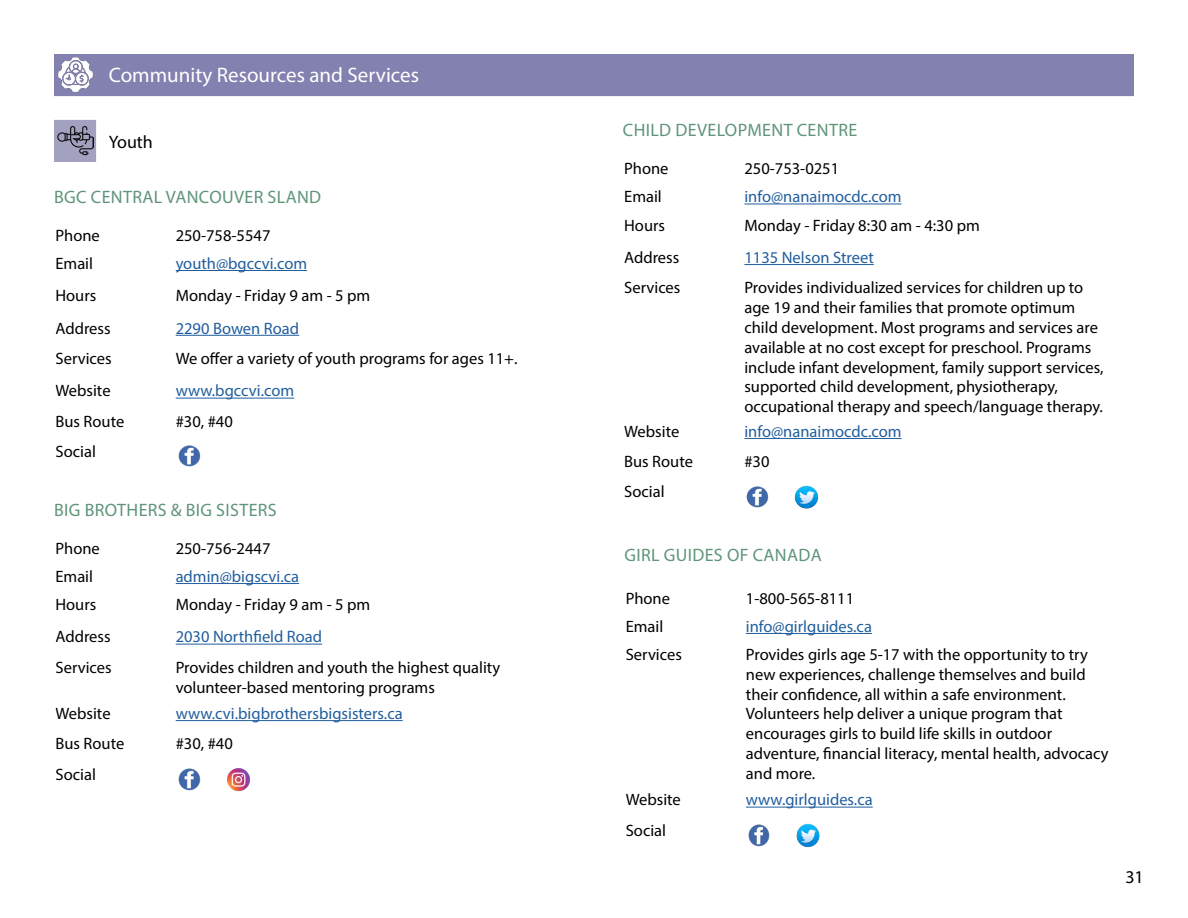
<style>
.page{position:relative;width:1188px;height:918px;background:#fff}
.page>*{position:absolute;margin:0;border:0;box-sizing:border-box;transform-origin:0 0}
.t1{font:21px "Myriad Pro";color:#fff}
.t2{font:18px "Myriad Pro";letter-spacing:.02em;color:#5f9579}
.t3{font:18px "Myriad Pro";color:#000}
.t4{font:16.5px/19.8px "Myriad Pro";color:#000}
.t5{font:16.5px "Myriad Pro";color:#215e9e}
</style>
<div class="page">
<div style="left:54px;top:120px;width:42px;height:42px;background:#a3a1c0"></div>
<img style="left:57px;top:126px;width:36px;height:30px">
<div style="left:54px;top:54px;width:1080px;height:42px;background:#8281af"></div>
<img style="left:58px;top:57px;width:35px;height:35px">
<hr style="left:176px;top:270px;width:131px;height:1px;background:#215e9e">
<hr style="left:176px;top:335px;width:123px;height:1px;background:#215e9e">
<hr style="left:176px;top:398px;width:118px;height:1px;background:#215e9e">
<img style="left:178px;top:444px;width:23px;height:24px;border-radius:12px">
<hr style="left:176px;top:583px;width:123px;height:1px;background:#215e9e">
<hr style="left:176px;top:644px;width:146px;height:1px;background:#215e9e">
<hr style="left:176px;top:720px;width:227px;height:1px;background:#215e9e">
<img style="left:178px;top:768px;width:23px;height:23px;border-radius:12px">
<img style="left:227px;top:768px;width:23px;height:23px;border-radius:12px">
<hr style="left:744px;top:204px;width:158px;height:1px;background:#215e9e">
<hr style="left:744px;top:264px;width:130px;height:1px;background:#215e9e">
<hr style="left:744px;top:438px;width:158px;height:1px;background:#215e9e">
<img style="left:746px;top:485px;width:23px;height:24px;border-radius:12px">
<img style="left:795px;top:485px;width:23px;height:24px;border-radius:12px">
<hr style="left:746px;top:633px;width:126px;height:1px;background:#215e9e">
<hr style="left:746px;top:807px;width:127px;height:1px;background:#215e9e">
<img style="left:747px;top:824px;width:24px;height:23px;border-radius:12px">
<img style="left:796px;top:824px;width:24px;height:23px;border-radius:12px">
<p class="t1" style="left:109px;top:62px;width:312px">Community Resources and Services</p>
<p class="t3" style="left:109px;top:131px;width:46px">Youth</p>
<p class="t2" style="left:54px;top:186px;width:269px">BGC CENTRAL VANCOUVER SLAND</p>
<p class="t4" style="left:56px;top:225px;width:46px">Phone</p>
<p class="t4" style="left:176px;top:225px;width:96px">250-758-5547</p>
<p class="t4" style="left:56px;top:253px;width:39px">Email</p>
<p class="t5" style="left:176px;top:253px;width:133px">youth@bgccvi.com</p>
<p class="t4" style="left:56px;top:286px;width:42px">Hours</p>
<p class="t4" style="left:176px;top:286px;width:196px">Monday - Friday 9 am - 5 pm</p>
<p class="t4" style="left:56px;top:318px;width:57px">Address</p>
<p class="t5" style="left:176px;top:318px;width:125px">2290 Bowen Road</p>
<p class="t4" style="left:56px;top:348px;width:58px">Services</p>
<p class="t4" style="left:176px;top:348px;width:343px">We offer a variety of youth programs for ages 11+.</p>
<p class="t4" style="left:56px;top:381px;width:57px">Website</p>
<p class="t5" style="left:176px;top:381px;width:120px">www.bgccvi.com</p>
<p class="t4" style="left:56px;top:411px;width:70px">Bus Route</p>
<p class="t4" style="left:176px;top:411px;width:59px">#30, #40</p>
<p class="t4" style="left:56px;top:441px;width:42px">Social</p>
<p class="t2" style="left:54px;top:499px;width:224px">BIG BROTHERS &amp; BIG SISTERS</p>
<p class="t4" style="left:56px;top:538px;width:46px">Phone</p>
<p class="t4" style="left:176px;top:538px;width:96px">250-756-2447</p>
<p class="t4" style="left:56px;top:566px;width:39px">Email</p>
<p class="t5" style="left:176px;top:566px;width:125px">admin@bigscvi.ca</p>
<p class="t4" style="left:56px;top:594px;width:42px">Hours</p>
<p class="t4" style="left:176px;top:594px;width:196px">Monday - Friday 9 am - 5 pm</p>
<p class="t4" style="left:56px;top:627px;width:57px">Address</p>
<p class="t5" style="left:176px;top:627px;width:148px">2030 Northfield Road</p>
<p class="t4" style="left:56px;top:657px;width:58px">Services</p>
<p class="t4" style="left:176px;top:657px;width:326px">Provides children and youth the highest quality volunteer-based mentoring programs</p>
<p class="t4" style="left:56px;top:703px;width:57px">Website</p>
<p class="t5" style="left:176px;top:703px;width:229px">www.cvi.bigbrothersbigsisters.ca</p>
<p class="t4" style="left:56px;top:733px;width:70px">Bus Route</p>
<p class="t4" style="left:176px;top:733px;width:59px">#30, #40</p>
<p class="t4" style="left:56px;top:764px;width:42px">Social</p>
<p class="t2" style="left:623px;top:119px;width:236px">CHILD DEVELOPMENT CENTRE</p>
<p class="t4" style="left:624px;top:158px;width:46px">Phone</p>
<p class="t4" style="left:744px;top:158px;width:96px">250-753-0251</p>
<p class="t4" style="left:624px;top:187px;width:39px">Email</p>
<p class="t5" style="left:744px;top:187px;width:159px">info@nanaimocdc.com</p>
<p class="t4" style="left:624px;top:215px;width:42px">Hours</p>
<p class="t4" style="left:744px;top:215px;width:237px">Monday - Friday 8:30 am - 4:30 pm</p>
<p class="t4" style="left:624px;top:247px;width:57px">Address</p>
<p class="t5" style="left:744px;top:247px;width:131px">1135 Nelson Street</p>
<p class="t4" style="left:624px;top:278px;width:58px">Services</p>
<p class="t4" style="left:744px;top:278px;width:361px">Provides individualized services for children up to age 19 and their families that promote optimum child development. Most programs and services are available at no cost except for preschool. Programs include infant development, family support services, supported child development, physiotherapy, occupational therapy and speech/language therapy.</p>
<p class="t4" style="left:624px;top:421px;width:57px">Website</p>
<p class="t5" style="left:744px;top:421px;width:159px">info@nanaimocdc.com</p>
<p class="t4" style="left:624px;top:451px;width:70px">Bus Route</p>
<p class="t4" style="left:744px;top:451px;width:27px">#30</p>
<p class="t4" style="left:624px;top:482px;width:42px">Social</p>
<p class="t2" style="left:624px;top:544px;width:199px">GIRL GUIDES OF CANADA</p>
<p class="t4" style="left:626px;top:588px;width:46px">Phone</p>
<p class="t4" style="left:746px;top:588px;width:110px">1-800-565-8111</p>
<p class="t4" style="left:626px;top:616px;width:39px">Email</p>
<p class="t5" style="left:746px;top:616px;width:128px">info@girlguides.ca</p>
<p class="t4" style="left:626px;top:644px;width:58px">Services</p>
<p class="t4" style="left:746px;top:644px;width:364px">Provides girls age 5-17 with the opportunity to try new experiences, challenge themselves and build their confidence, all within a safe environment.<br>Volunteers help deliver a unique program that encourages girls to build life skills in outdoor adventure, financial literacy, mental health, advocacy and more.</p>
<p class="t4" style="left:626px;top:790px;width:57px">Website</p>
<p class="t5" style="left:746px;top:790px;width:128px">www.girlguides.ca</p>
<p class="t4" style="left:626px;top:820px;width:42px">Social</p>
<p class="t3" style="left:1125px;top:866px;width:20px">31</p>
</div>
